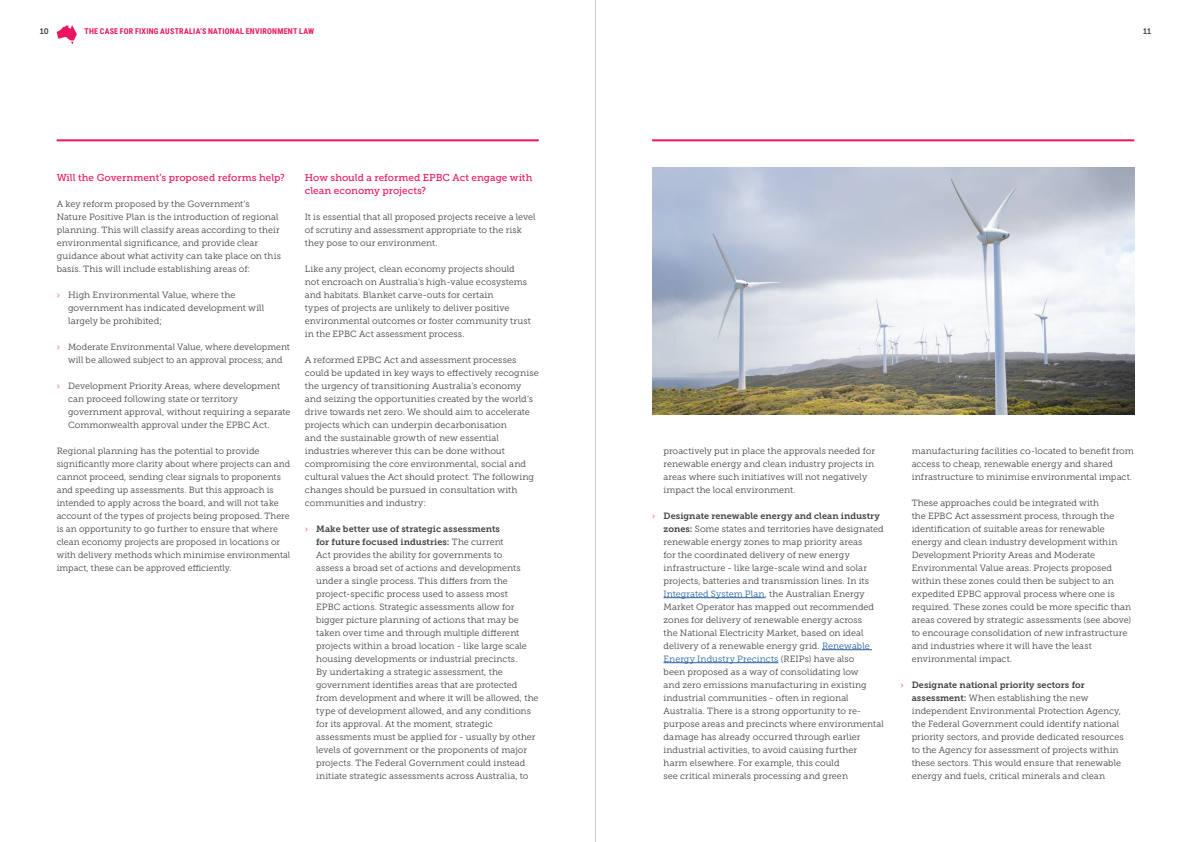
<style>
.page{position:relative;width:1191px;height:842px;background:#fff}
.page>*{position:absolute;margin:0;border:0;box-sizing:border-box;transform-origin:0 0}
.t1{font:10px/13px "Museo Slab 500";color:#ea1460}
.t2{font:9px/13px "Museo Slab 300";letter-spacing:.005em;color:#414042}
.t3{font:9px/13px "Museo Slab 700";letter-spacing:.005em;color:#414042}
.t4{font:700 8px "Roboto Condensed";letter-spacing:.03em;color:#ea1460}
.t5{font:8px "Museo Slab 700";color:#414042}
.s1{color:#ec3f6b}
.s2{font-family:"Museo Slab 300";color:#ec3f6b}
.s3{font-family:"Museo Slab 300"}
.s4{font-family:"Museo Slab 700"}
.s5{color:#215e9e}
</style>
<div class="page">
<svg style="left:57px;top:25px;width:20px;height:19px"></svg>
<hr style="left:652px;top:139px;width:482px;height:2px;background:#ea1460">
<hr style="left:663px;top:597px;width:102px;height:1px;background:#215e9e">
<hr style="left:822px;top:649px;width:50px;height:1px;background:#215e9e">
<hr style="left:663px;top:662px;width:115px;height:1px;background:#215e9e">
<hr style="left:57px;top:139px;width:482px;height:2px;background:#ea1460">
<img style="left:652px;top:168px;width:482px;height:247px">
<hr style="left:595px;top:0;width:1px;height:842px;background:#000">
<p class="t5" style="left:40px;top:27px;width:11px">10</p>
<p class="t4" style="left:84px;top:26px;width:231px">THE CASE FOR FIXING AUSTRALIA’S NATIONAL ENVIRONMENT LAW</p>
<p class="t5" style="left:1143px;top:27px;width:10px">11</p>
<p class="t1" style="left:57px;top:171px;width:230px">Will the Government’s proposed reforms help?</p>
<p class="t2" style="left:57px;top:197px;width:226px">A key reform proposed by the Government’s Nature Positive Plan is the introduction of regional planning. This will classify areas according to their environmental significance, and provide clear guidance about what activity can take place on this basis. This will include establishing areas of:</p>
<p class="t2" style="left:68px;top:288px;width:198px;text-indent:-11px"><span class="s1">›</span> High Environmental Value, where the government has indicated development will largely be prohibited;</p>
<p class="t2" style="left:57px;top:340px;width:235px;text-align:center"><span class="s1">›</span> Moderate Environmental Value, where development will be allowed subject to an approval process; and</p>
<p class="t2" style="left:68px;top:379px;width:224px;text-indent:-11px"><span class="s1">›</span> Development Priority Areas, where development can proceed following state or territory government approval, without requiring a separate Commonwealth approval under the EPBC Act.</p>
<p class="t2" style="left:57px;top:444px;width:235px">Regional planning has the potential to provide significantly more clarity about where projects can and cannot proceed, sending clear signals to proponents and speeding up assessments. But this approach is intended to apply across the board, and will not take account of the types of projects being proposed. There is an opportunity to go further to ensure that where clean economy projects are proposed in locations or with delivery methods which minimise environmental impact, these can be approved efficiently.</p>
<p class="t2" style="left:663px;top:444px;width:213px">proactively put in place the approvals needed for renewable energy and clean industry projects in areas where such initiatives will not negatively impact the local environment.</p>
<p class="t1" style="left:305px;top:171px;width:229px">How should a reformed EPBC Act engage with clean economy projects?</p>
<p class="t2" style="left:305px;top:210px;width:232px">It is essential that all proposed projects receive a level of scrutiny and assessment appropriate to the risk they pose to our environment.</p>
<p class="t2" style="left:305px;top:262px;width:227px">Like any project, clean economy projects should not encroach on Australia’s high-value ecosystems and habitats. Blanket carve-outs for certain<br>types of projects are unlikely to deliver positive environmental outcomes or foster community trust in the EPBC Act assessment process.</p>
<p class="t2" style="left:305px;top:353px;width:235px">A reformed EPBC Act and assessment processes could be updated in key ways to effectively recognise the urgency of transitioning Australia’s economy and seizing the opportunities created by the world’s drive towards net zero. We should aim to accelerate projects which can underpin decarbonisation<br>and the sustainable growth of new essential industries wherever this can be done without compromising the core environmental, social and cultural values the Act should protect. The following changes should be pursued in consultation with communities and industry:</p>
<p class="t3" style="left:316px;top:522px;width:189px;text-indent:-11px"><span class="s2">›</span> Make better use of strategic assessments for future focused industries: <span class="s3">The current</span></p>
<p class="t2" style="left:316px;top:548px;width:224px">Act provides the ability for governments to<br>assess a broad set of actions and developments under a single process. This differs from the project-specific process used to assess most<br>EPBC actions. Strategic assessments allow for bigger picture planning of actions that may be taken over time and through multiple different projects within a broad location - like large scale housing developments or industrial precincts.<br>By undertaking a strategic assessment, the government identifies areas that are protected from development and where it will be allowed, the type of development allowed, and any conditions for its approval. At the moment, strategic assessments must be applied for - usually by other levels of government or the proponents of major projects. The Federal Government could instead initiate strategic assessments across Australia, to</p>
<p class="t3" style="left:652px;top:509px;width:229px"><span class="s2">›</span> Designate renewable energy and clean industry</p>
<p class="t2" style="left:663px;top:522px;width:222px"><span class="s4">zones:</span> Some states and territories have designated renewable energy zones to map priority areas<br>for the coordinated delivery of new energy infrastructure - like large-scale wind and solar projects, batteries and transmission lines. In its <span class="s5">Integrated System Plan</span>, the Australian Energy Market Operator has mapped out recommended zones for delivery of renewable energy across<br>the National Electricity Market, based on ideal delivery of a renewable energy grid. <span class="s5">Renewable Energy Industry Precincts</span> (REIPs) have also<br>been proposed as a way of consolidating low<br>and zero emissions manufacturing in existing industrial communities - often in regional Australia. There is a strong opportunity to re&shy;purpose areas and precincts where environmental damage has already occurred through earlier industrial activities, to avoid causing further<br>harm elsewhere. For example, this could<br>see critical minerals processing and green</p>
<p class="t2" style="left:911px;top:444px;width:223px">manufacturing facilities co-located to benefit from access to cheap, renewable energy and shared infrastructure to minimise environmental impact.</p>
<p class="t2" style="left:911px;top:496px;width:221px">These approaches could be integrated with<br>the EPBC Act assessment process, through the identification of suitable areas for renewable energy and clean industry development within Development Priority Areas and Moderate Environmental Value areas. Projects proposed within these zones could then be subject to an expedited EPBC approval process where one is required. These zones could be more specific than areas covered by strategic assessments (see above) to encourage consolidation of new infrastructure and industries where it will have the least environmental impact.</p>
<p class="t3" style="left:900px;top:678px;width:186px"><span class="s2">›</span> Designate national priority sectors for</p>
<p class="t2" style="left:911px;top:691px;width:214px"><span class="s4">assessment:</span> When establishing the new independent Environmental Protection Agency, the Federal Government could identify national priority sectors, and provide dedicated resources to the Agency for assessment of projects within these sectors. This would ensure that renewable energy and fuels, critical minerals and clean</p>
</div>
